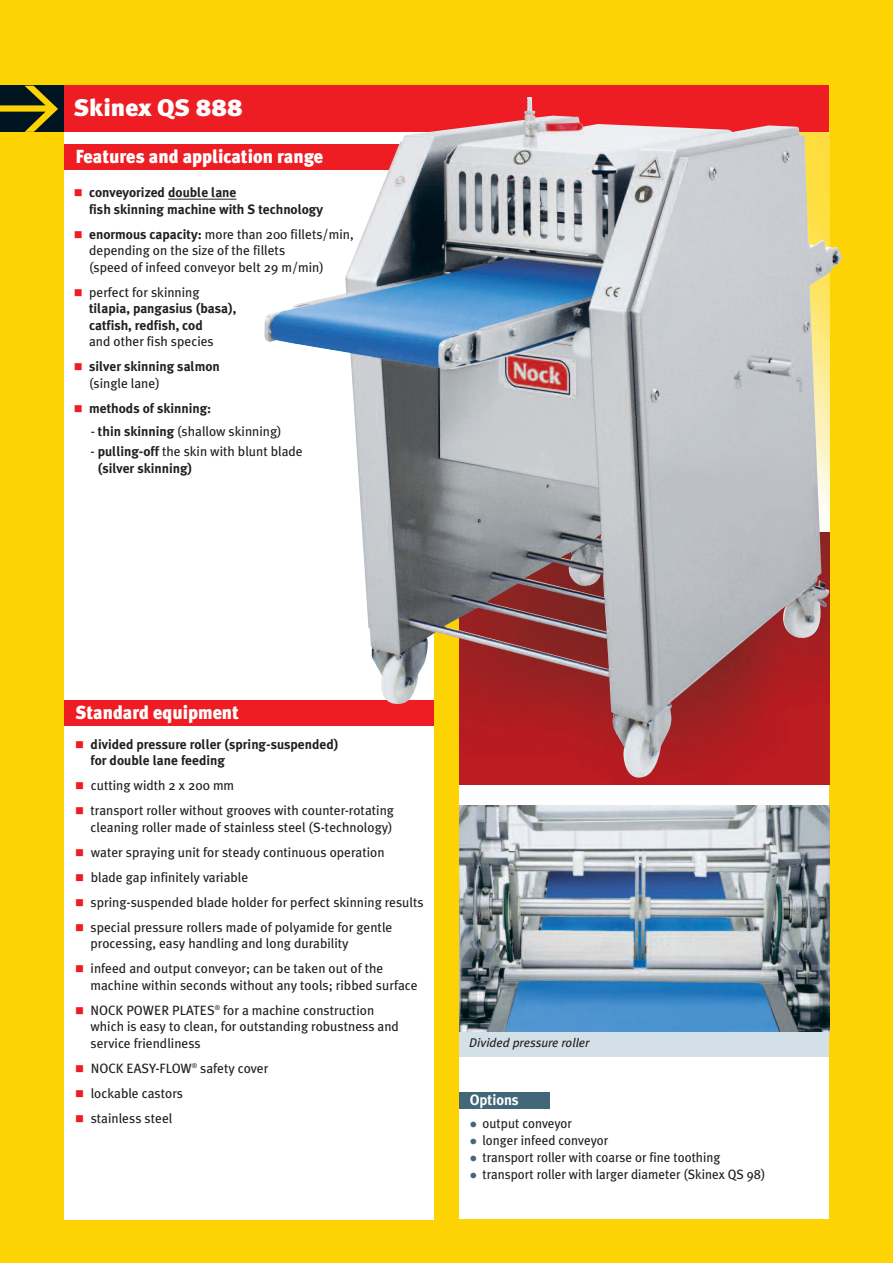
<style>
.page{position:relative;width:893px;height:1263px;background:#fed304}
.page>*{position:absolute;margin:0;border:0;box-sizing:border-box;transform-origin:0 0}
.t1{font:900 24px "Meta Plus";color:#fff;scale:1.06 1}
.t2{font:900 18.9px "Meta Plus";color:#fff;scale:.96 1}
.t3{font:700 15px "Meta Plus";color:#fff}
.t4{font:13.5px/16.5px "Meta Plus";color:#231f20}
.t5{font:700 13.5px/16.5px "Meta Plus";color:#231f20}
.t6{font:italic 12.6px "Meta Plus";color:#231f20}
.s1{color:#ee1d23}
.s2{font-weight:700}
.s3{font-weight:400}
.s4{color:#426778}
</style>
<div class="page">
<div style="left:64px;top:85px;width:370px;height:1134px;background:#fff"></div>
<div style="left:459px;top:85px;width:370px;height:1133px;background:#fff"></div>
<div style="left:459px;top:778px;width:370px;height:6px;background:#bb1d21"></div>
<div style="left:459px;top:1092px;width:90px;height:17px;background:#426778"></div>
<hr style="left:168px;top:199px;width:68px;height:1px;background:#231f20">
<img style="left:459px;top:805px;width:370px;height:227px">
<div style="left:459px;top:1032px;width:370px;height:25px;background:#d4e0e7"></div>
<div style="left:64px;top:85px;width:765px;height:47px;background:#ee1d23"></div>
<div style="left:64px;top:145px;width:370px;height:25px;background:#ee1d23"></div>
<div style="left:64px;top:700px;width:370px;height:26px;background:#ee1d23"></div>
<div style="left:0;top:85px;width:64px;height:47px;background:#001522"></div>
<svg style="left:0;top:86px;width:58px;height:46px"></svg>
<img style="left:264px;top:97px;width:578px;height:681px">
<h1 class="t1" style="left:74px;top:94px;width:161px">Skinex QS 888</h1>
<h2 class="t2" style="left:75px;top:146px;width:260px">Features and application range</h2>
<p class="t5" style="left:89px;top:184px;width:236px;text-indent:-15px"><span class="s1">■</span> conveyorized double lane<br>fish skinning machine with S technology</p>
<p class="t4" style="left:89px;top:226px;width:266px;text-indent:-15px"><span class="s1">■</span> <span class="s2">enormous capacity:</span> more than 200 fillets/min, depending on the size of the fillets<br>(speed of infeed conveyor belt 29 m/min)</p>
<p class="t5" style="left:89px;top:284px;width:149px;text-indent:-15px"><span class="s1">■</span> <span class="s3">perfect for skinning </span>tilapia, pangasius (basa), catfish, redfish, cod</p>
<p class="t4" style="left:89px;top:333px;width:126px">and other fish species</p>
<p class="t5" style="left:89px;top:358px;width:132px;text-indent:-15px"><span class="s1">■</span> silver skinning salmon <span class="s3">(single lane)</span></p>
<p class="t5" style="left:74px;top:400px;width:139px"><span class="s1">■</span> methods of skinning:</p>
<p class="t4" style="left:91px;top:423px;width:192px">- <span class="s2">thin skinning</span> (shallow skinning)</p>
<p class="t5" style="left:98px;top:443px;width:207px;text-indent:-7px"><span class="s3">-</span> pulling-off <span class="s3">the skin with blunt blade </span>(silver skinning)</p>
<h2 class="t2" style="left:75px;top:701px;width:172px">Standard equipment</h2>
<p class="t5" style="left:90px;top:736px;width:250px;text-indent:-15px"><span class="s1">■</span> divided pressure roller (spring-suspended) for double lane feeding</p>
<p class="t4" style="left:75px;top:777px;width:161px"><span class="s1">■</span> cutting width 2 x 200 mm</p>
<p class="t4" style="left:75px;top:802px;width:320px;text-align:right"><span class="s1">■</span> transport roller without grooves with counter-rotating cleaning roller made of stainless steel (S-technology)</p>
<p class="t4" style="left:75px;top:844px;width:311px"><span class="s1">■</span> water spraying unit for steady continuous operation</p>
<p class="t4" style="left:75px;top:869px;width:175px"><span class="s1">■</span> blade gap infinitely variable</p>
<p class="t4" style="left:75px;top:894px;width:350px"><span class="s1">■</span> spring-suspended blade holder for perfect skinning results</p>
<p class="t4" style="left:91px;top:919px;width:303px;text-indent:-15px"><span class="s1">■</span> special pressure rollers made of polyamide for gentle processing, easy handling and long durability</p>
<p class="t4" style="left:91px;top:960px;width:329px;text-indent:-15px"><span class="s1">■</span> infeed and output conveyor; can be taken out of the machine within seconds without any tools; ribbed surface</p>
<p class="t4" style="left:91px;top:1002px;width:310px;text-indent:-15px"><span class="s1">■</span> NOCK POWER PLATES<sup>®</sup> for a machine construction which is easy to clean, for outstanding robustness and service friendliness</p>
<p class="t4" style="left:75px;top:1060px;width:195px"><span class="s1">■</span> NOCK EASY-FLOW<sup>®</sup> safety cover</p>
<p class="t4" style="left:75px;top:1085px;width:109px"><span class="s1">■</span> lockable castors</p>
<p class="t4" style="left:75px;top:1110px;width:99px"><span class="s1">■</span> stainless steel</p>
<p class="t6" style="left:469px;top:1035px;width:122px">Divided pressure roller</p>
<p class="t3" style="left:470px;top:1091px;width:50px">Options</p>
<p class="t4" style="left:470px;top:1115px;width:104px"><span class="s4">●</span> output conveyor</p>
<p class="t4" style="left:470px;top:1132px;width:140px"><span class="s4">●</span> longer infeed conveyor</p>
<p class="t4" style="left:470px;top:1149px;width:252px"><span class="s4">●</span> transport roller with coarse or fine toothing</p>
<p class="t4" style="left:470px;top:1166px;width:297px"><span class="s4">●</span> transport roller with larger diameter (Skinex QS 98)</p>
</div>
